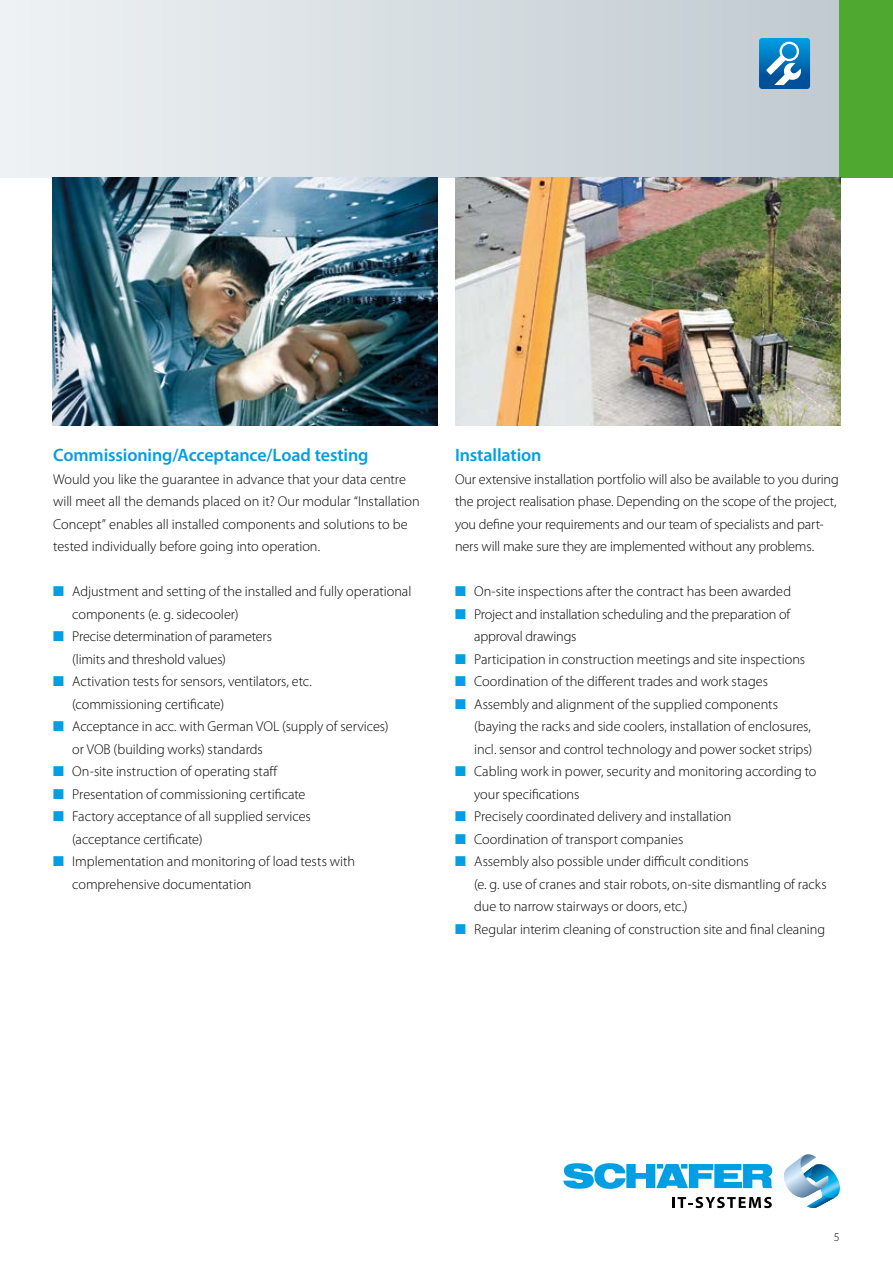
<style>
.page{position:relative;width:893px;height:1263px;background:#fff}
.page>*{position:absolute;margin:0;border:0;box-sizing:border-box;transform-origin:0 0}
.t1{font:600 18px "Myriad Pro";letter-spacing:-.005em;color:#009fe3}
.t2{font:300 14.25px/22.5px "Myriad Pro";letter-spacing:-.005em;color:#000}
.t3{font:300 12px "Myriad Pro";color:#000}
.s1{color:#009fe3}
</style>
<div class="page">
<div style="left:0;top:0;width:840px;height:178px;background:linear-gradient(to right,#eff2f4,#c0cad0)"></div>
<div style="left:840px;top:0;width:53px;height:178px;background:#4fa830"></div>
<svg style="left:759px;top:38px;width:51px;height:51px"></svg>
<img style="left:455px;top:178px;width:386px;height:247px">
<img style="left:52px;top:178px;width:386px;height:247px">
<svg style="left:784px;top:1154px;width:56px;height:54px"></svg>
<svg style="left:563px;top:1163px;width:209px;height:26px"></svg>
<svg style="left:672px;top:1197px;width:100px;height:11px"></svg>
<p class="t1" style="left:53px;top:443px;width:317px">Commissioning/Acceptance/Load testing</p>
<p class="t2" style="left:53px;top:467px;width:368px">Would you like the guarantee in advance that your data centre will meet all the demands placed on it? Our modular “Installation Concept” enables all installed components and solutions to be tested individually before going into operation.</p>
<p class="t2" style="left:72px;top:580px;width:341px;text-indent:-19px"><span class="s1">■</span> Adjustment and setting of the installed and fully operational components (e. g. sidecooler)</p>
<p class="t2" style="left:72px;top:625px;width:201px;text-indent:-19px"><span class="s1">■</span> Precise determination of parameters (limits and threshold values)</p>
<p class="t2" style="left:72px;top:670px;width:241px;text-indent:-19px"><span class="s1">■</span> Activation tests for sensors, ventilators, etc. (commissioning certificate)</p>
<p class="t2" style="left:72px;top:715px;width:318px;text-indent:-19px"><span class="s1">■</span> Acceptance in acc. with German VOL (supply of services) or VOB (building works) standards</p>
<p class="t2" style="left:53px;top:760px;width:226px"><span class="s1">■</span> On-site instruction of operating staff</p>
<p class="t2" style="left:53px;top:782px;width:254px"><span class="s1">■</span> Presentation of commissioning certificate</p>
<p class="t2" style="left:72px;top:805px;width:240px;text-indent:-19px"><span class="s1">■</span> Factory acceptance of all supplied services (acceptance certificate)</p>
<p class="t2" style="left:72px;top:850px;width:284px;text-indent:-19px"><span class="s1">■</span> Implementation and monitoring of load tests with comprehensive documentation</p>
<p class="t1" style="left:455px;top:443px;width:88px">Installation</p>
<p class="t2" style="left:455px;top:467px;width:385px">Our extensive installation portfolio will also be available to you during the project realisation phase. Depending on the scope of the project, you define your requirements and our team of specialists and part&shy;ners will make sure they are implemented without any problems.</p>
<p class="t2" style="left:455px;top:580px;width:338px"><span class="s1">■</span> On-site inspections after the contract has been awarded</p>
<p class="t2" style="left:474px;top:602px;width:318px;text-indent:-19px"><span class="s1">■</span> Project and installation scheduling and the preparation of approval drawings</p>
<p class="t2" style="left:455px;top:647px;width:352px"><span class="s1">■</span> Participation in construction meetings and site inspections</p>
<p class="t2" style="left:455px;top:670px;width:315px"><span class="s1">■</span> Coordination of the different trades and work stages</p>
<p class="t2" style="left:474px;top:692px;width:339px;text-indent:-19px"><span class="s1">■</span> Assembly and alignment of the supplied components (baying the racks and side coolers, installation of enclosures, incl. sensor and control technology and power socket strips)</p>
<p class="t2" style="left:474px;top:760px;width:344px;text-indent:-19px"><span class="s1">■</span> Cabling work in power, security and monitoring according to your specifications</p>
<p class="t2" style="left:455px;top:805px;width:278px"><span class="s1">■</span> Precisely coordinated delivery and installation</p>
<p class="t2" style="left:455px;top:827px;width:230px"><span class="s1">■</span> Coordination of transport companies</p>
<p class="t2" style="left:474px;top:850px;width:354px;text-indent:-19px"><span class="s1">■</span> Assembly also possible under difficult conditions<br>(e. g. use of cranes and stair robots, on-site dismantling of racks due to narrow stairways or doors, etc.)</p>
<p class="t2" style="left:455px;top:917px;width:372px"><span class="s1">■</span> Regular interim cleaning of construction site and final cleaning</p>
<p class="t3" style="left:834px;top:1230px;width:7px">5</p>
</div>
